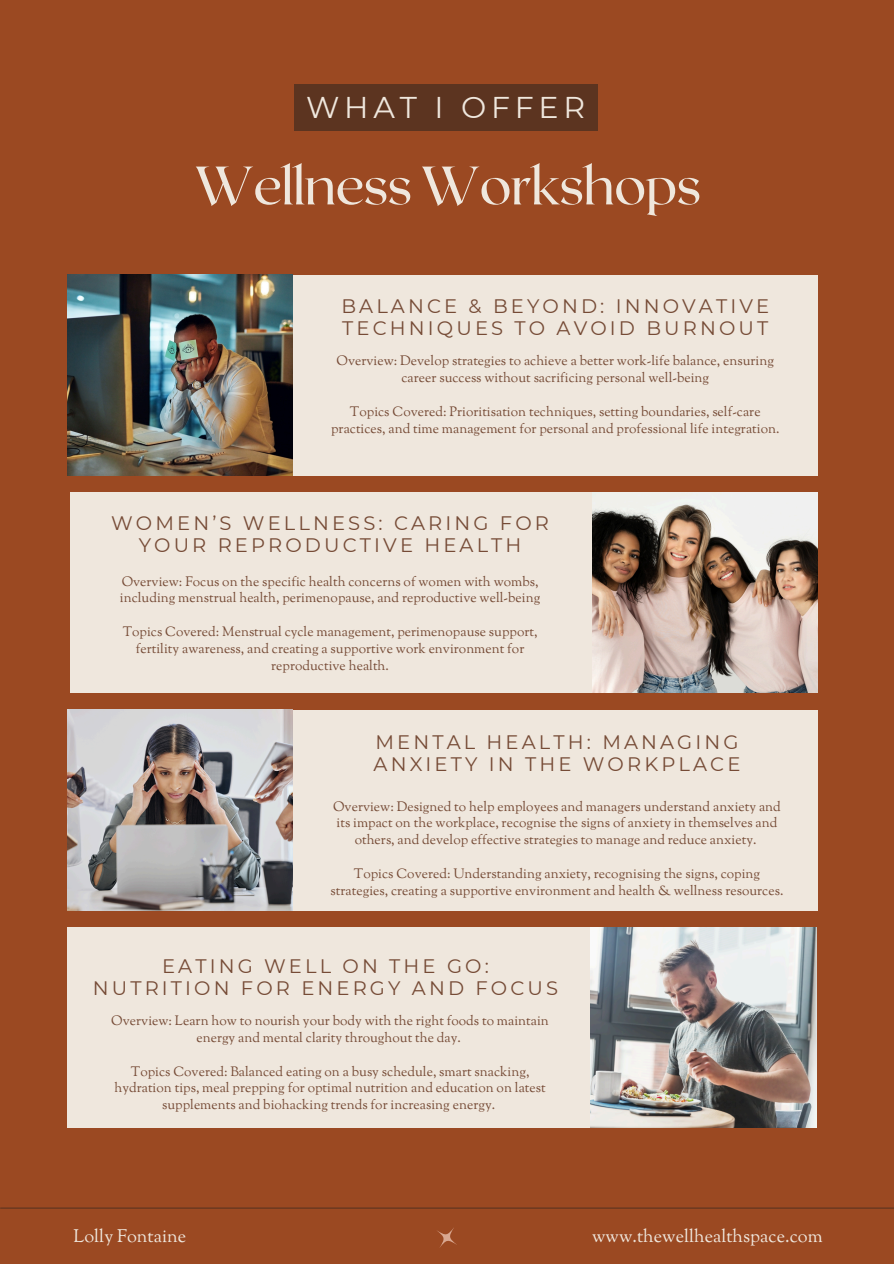
<style>
.page{position:relative;width:894px;height:1264px;background:#fff}
.page>*{position:absolute;margin:0;border:0;box-sizing:border-box;transform-origin:0 0}
.t1{font:54px "Roxborough CF";letter-spacing:-.02em;color:#efe7dd}
.t2{font:30px "Montserrat";letter-spacing:.16em;color:#efe7dd}
.t3{font:19.5px/22.5px "Montserrat";letter-spacing:.16em;color:#764b36}
.t4{font:18px "Sorts Mill Goudy";color:#efe7dd}
.t5{font:13.5px/16.8px "Sorts Mill Goudy";color:#764b36;text-align:center}
</style>
<div class="page">
<div style="left:0;top:0;width:893px;height:1263px;background:#9b4922"></div>
<div style="left:293px;top:275px;width:524px;height:200px;background:#efe7dd"></div>
<div style="left:293px;top:709px;width:524px;height:201px;background:#efe7dd"></div>
<div style="left:70px;top:492px;width:524px;height:200px;background:#efe7dd"></div>
<div style="left:68px;top:927px;width:524px;height:200px;background:#efe7dd"></div>
<img style="left:68px;top:275px;width:225px;height:200px">
<img style="left:68px;top:709px;width:225px;height:201px">
<img style="left:592px;top:492px;width:225px;height:200px">
<img style="left:590px;top:927px;width:225px;height:200px">
<svg style="left:437px;top:1228px;width:20px;height:20px"></svg>
<hr style="left:1px;top:1207px;width:892px;height:1px;background:#5c3420">
<div style="left:294px;top:84px;width:303px;height:46px;background:#5c3420"></div>
<h1 class="t2" style="left:306px;top:89px;width:280px">WHAT I OFFER</h1>
<h2 class="t1" style="left:194px;top:150px;width:508px">Wellness Workshops</h2>
<p class="t3" style="left:341px;top:294px;width:429px">BALANCE &amp; BEYOND: INNOVATIVE<br>TECHNIQUES TO AVOID BURNOUT</p>
<p class="t5" style="left:336px;top:353px;width:439px">Overview: Develop strategies to achieve a better work-life balance, ensuring career success without sacrificing personal well-being</p>
<h3 class="t5" style="left:331px;top:404px;width:450px">Topics Covered: Prioritisation techniques, setting boundaries, self-care practices, and time management for personal and professional life integration.</h3>
<p class="t3" style="left:111px;top:511px;width:439px;text-align:center">WOMEN’S WELLNESS: CARING FOR<br>YOUR REPRODUCTIVE HEALTH</p>
<h3 class="t5" style="left:120px;top:574px;width:422px;text-align:left">Overview: Focus on the specific health concerns of women with wombs, including menstrual health, perimenopause, and reproductive well-being</h3>
<p class="t5" style="left:123px;top:624px;width:416px">Topics Covered: Menstrual cycle management, perimenopause support, fertility awareness, and creating a supportive work environment for reproductive health.</p>
<h3 class="t3" style="left:373px;top:730px;width:368px">MENTAL HEALTH: MANAGING<br>ANXIETY IN THE WORKPLACE</h3>
<p class="t5" style="left:333px;top:798px;width:449px">Overview: Designed to help employees and managers understand anxiety and its impact on the workplace, recognise the signs of anxiety in themselves and others, and develop effective strategies to manage and reduce anxiety.</p>
<p class="t5" style="left:330px;top:866px;width:454px">Topics Covered: Understanding anxiety, recognising the signs, coping strategies, creating a supportive environment and health &amp; wellness resources.</p>
<p class="t3" style="left:93px;top:954px;width:466px;text-align:center">EATING WELL ON THE GO:<br>NUTRITION FOR ENERGY AND FOCUS</p>
<p class="t5" style="left:111px;top:1013px;width:439px">Overview: Learn how to nourish your body with the right foods to maintain energy and mental clarity throughout the day.</p>
<p class="t5" style="left:114px;top:1063px;width:432px">Topics Covered: Balanced eating on a busy schedule, smart snacking, hydration tips, meal prepping for optimal nutrition and education on latest supplements and biohacking trends for increasing energy.</p>
<p class="t4" style="left:74px;top:1224px;width:114px">Lolly Fontaine</p>
<h3 class="t4" style="left:592px;top:1224px;width:232px">www.thewellhealthspace.com</h3>
</div>
